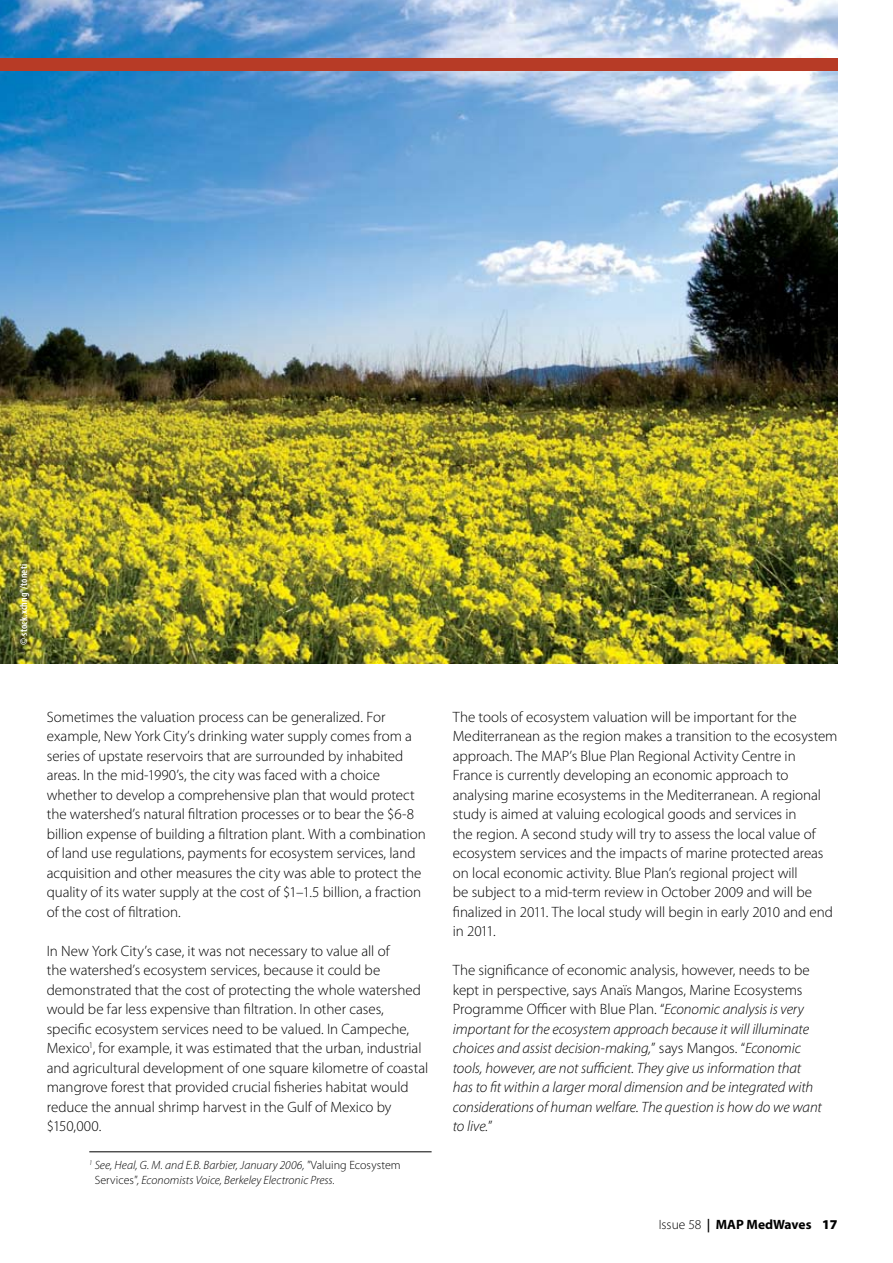
<style>
.page{position:relative;width:893px;height:1263px;background:#fff}
.page>*{position:absolute;margin:0;border:0;box-sizing:border-box;transform-origin:0 0}
.t1{font:300 15px/19.5px "Myriad Pro";letter-spacing:-.005em;color:#000}
.t2{font:italic 300 15px/19.5px "Myriad Pro";letter-spacing:-.005em;color:#000}
.t3{font:700 13.5px "Myriad Pro";color:#000}
.t4{font:italic 300 12px/15px "Myriad Pro";letter-spacing:.005em;color:#000}
.t5{font:600 condensed 10.5px "Myriad Pro";letter-spacing:.02em;color:#fff}
.s1{font-style:normal}
.s2{font-weight:300}
.s3{font-weight:600}
.s4{font-weight:900}
</style>
<div class="page">
<hr style="left:89px;top:1151px;width:343px;height:1px;background:#000">
<img style="left:0;top:0;width:838px;height:663px">
<div style="left:0;top:58px;width:838px;height:13px;background:#b73b26"></div>
<p class="t5" style="left:17px;top:645px;width:82px;rotate:-90deg">© stock.xchng®/toneti</p>
<p class="t1" style="left:47px;top:707px;width:380px">Sometimes the valuation process can be generalized. For example, New York City’s drinking water supply comes from a series of upstate reservoirs that are surrounded by inhabited areas. In the mid-1990’s, the city was faced with a choice whether to develop a comprehensive plan that would protect the watershed’s natural filtration processes or to bear the $6-8 billion expense of building a filtration plant. With a combination of land use regulations, payments for ecosystem services, land acquisition and other measures the city was able to protect the quality of its water supply at the cost of $1–1.5 billion, a fraction of the cost of filtration.</p>
<p class="t1" style="left:47px;top:941px;width:383px">In New York City’s case, it was not necessary to value all of<br>the watershed’s ecosystem services, because it could be demonstrated that the cost of protecting the whole watershed would be far less expensive than filtration. In other cases, specific ecosystem services need to be valued. In Campeche, Mexico<sup>1</sup>, for example, it was estimated that the urban, industrial and agricultural development of one square kilometre of coastal mangrove forest that provided crucial fisheries habitat would reduce the annual shrimp harvest in the Gulf of Mexico by $150,000.</p>
<p class="t4" style="left:95px;top:1157px;width:308px;text-indent:-5px"><sup>1</sup> See, Heal, G. M. and E.B. Barbier, January 2006, "<span class="s1">Valuing Ecosystem<br>Services</span>", Economists Voice, Berkeley Electronic Press.</p>
<p class="t1" style="left:453px;top:707px;width:386px">The tools of ecosystem valuation will be important for the Mediterranean as the region makes a transition to the ecosystem approach. The MAP’s Blue Plan Regional Activity Centre in France is currently developing an economic approach to analysing marine ecosystems in the Mediterranean. A regional study is aimed at valuing ecological goods and services in<br>the region. A second study will try to assess the local value of ecosystem services and the impacts of marine protected areas on local economic activity. Blue Plan’s regional project will<br>be subject to a mid-term review in October 2009 and will be finalized in 2011. The local study will begin in early 2010 and end in 2011.</p>
<p class="t2" style="left:453px;top:960px;width:370px"><span class="s1">The significance of economic analysis, however, needs to be kept in perspective, says Anaïs Mangos, Marine Ecosystems Programme Officer with Blue Plan. “</span>Economic analysis is very important for the ecosystem approach because it will illuminate choices and assist decision-making,<span class="s1">” says Mangos. “</span>Economic tools, however, are not sufficient. They give us information that has to fit within a larger moral dimension and be integrated with considerations of human welfare. The question is how do we want to live.<span class="s1">”</span></p>
<p class="t3" style="left:659px;top:1215px;width:179px"><span class="s2">Issue 58</span> <span class="s3">|</span> MAP MedWaves <span class="s4">17</span></p>
</div>
